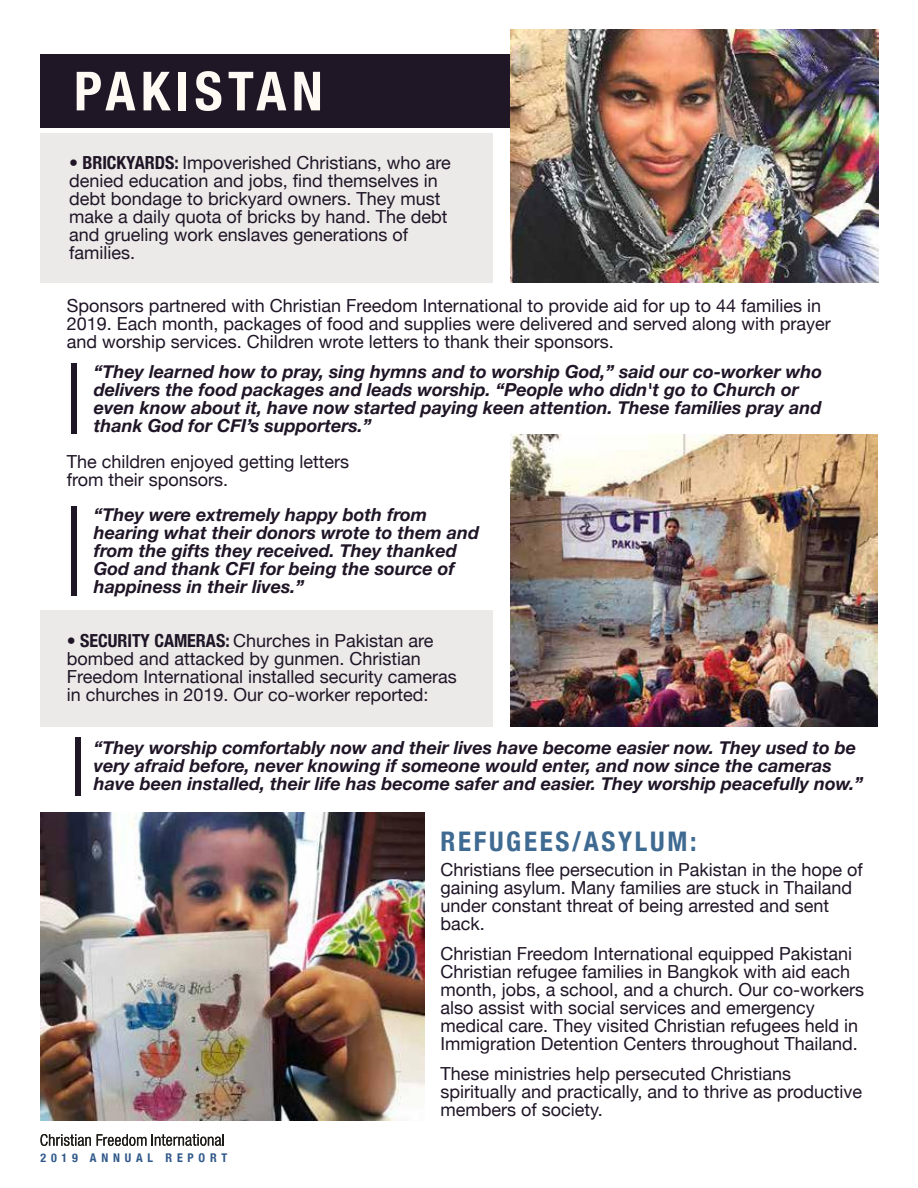
<style>
.page{position:relative;width:918px;height:1188px;background:#fff}
.page>*{position:absolute;margin:0;border:0;box-sizing:border-box;transform-origin:0 0}
.t1{font:700 condensed 54px "Helvetica Neue";letter-spacing:.1em;color:#fffaf4}
.t2{font:700 condensed 27px "Helvetica Neue";letter-spacing:.1em;color:#3f6a91}
.t3{font:18px/18px "Helvetica Neue";color:#1f1526}
.t4{font:italic 700 18px/18px "Helvetica Neue";color:#1f1526}
.t5{font:700 condensed 12px "Helvetica Neue";letter-spacing:.4em;color:#31598a}
.s1{font-weight:700;font-stretch:condensed}
</style>
<div class="page">
<svg style="left:40px;top:1134px;width:51px;height:12px"></svg>
<svg style="left:97px;top:1134px;width:49px;height:12px"></svg>
<svg style="left:152px;top:1134px;width:72px;height:12px"></svg>
<div style="left:40px;top:610px;width:453px;height:116px;background:#ebeae9"></div>
<div style="left:40px;top:133px;width:453px;height:150px;background:#ebeae9"></div>
<div style="left:40px;top:54px;width:824px;height:73px;background:#1f1626"></div>
<img style="left:511px;top:29px;width:368px;height:254px">
<img style="left:511px;top:434px;width:367px;height:292px">
<img style="left:40px;top:812px;width:384px;height:308px">
<div style="left:71px;top:364px;width:6px;height:70px;background:#1f1626"></div>
<div style="left:75px;top:737px;width:6px;height:58px;background:#1f1626"></div>
<div style="left:71px;top:507px;width:6px;height:89px;background:#1f1626"></div>
<h1 class="t1" style="left:74px;top:46px;width:250px">PAKISTAN</h1>
<p class="t3" style="left:69px;top:155px;width:383px"><span class="s1">• BRICKYARDS:</span> Impoverished Christians, who are denied education and jobs, find themselves in debt bondage to brickyard owners. They must make a daily quota of bricks by hand. The debt and grueling work enslaves generations of families.</p>
<p class="t3" style="left:67px;top:298px;width:766px">Sponsors partnered with Christian Freedom International to provide aid for up to 44 families in<br>2019. Each month, packages of food and supplies were delivered and served along with prayer and worship services. Children wrote letters to thank their sponsors.</p>
<p class="t4" style="left:94px;top:364px;width:730px">“They learned how to pray, sing hymns and to worship God,” said our co-worker who delivers the food packages and leads worship. “People who didn't go to Church or even know about it, have now started paying keen attention. These families pray and thank God for CFI’s supporters.”</p>
<p class="t3" style="left:67px;top:454px;width:284px">The children enjoyed getting letters from their sponsors.</p>
<p class="t4" style="left:94px;top:506px;width:387px">“They were extremely happy both from hearing what their donors wrote to them and from the gifts they received. They thanked God and thank CFI for being the source of happiness in their lives.”</p>
<p class="t3" style="left:67px;top:633px;width:392px"><span class="s1">• SECURITY CAMERAS:</span> Churches in Pakistan are bombed and attacked by gunmen. Christian Freedom International installed security cameras in churches in 2019. Our co-worker reported:</p>
<p class="t4" style="left:94px;top:739px;width:771px">“They worship comfortably now and their lives have become easier now. They used to be very afraid before, never knowing if someone would enter, and now since the cameras have been installed, their life has become safer and easier. They worship peacefully now.”</p>
<h2 class="t2" style="left:440px;top:819px;width:258px">REFUGEES/ASYLUM:</h2>
<p class="t5" style="left:40px;top:1148px;width:188px">2019 ANNUAL REPORT</p>
<p class="t3" style="left:440px;top:862px;width:424px">Christians flee persecution in Pakistan in the hope of gaining asylum. Many families are stuck in Thailand under constant threat of being arrested and sent back.</p>
<p class="t3" style="left:440px;top:946px;width:425px">Christian Freedom International equipped Pakistani Christian refugee families in Bangkok with aid each month, jobs, a school, and a church. Our co-workers also assist with social services and emergency medical care. They visited Christian refugees held in Immigration Detention Centers throughout Thailand.</p>
<p class="t3" style="left:440px;top:1066px;width:423px">These ministries help persecuted Christians spiritually and practically, and to thrive as productive members of society.</p>
</div>
